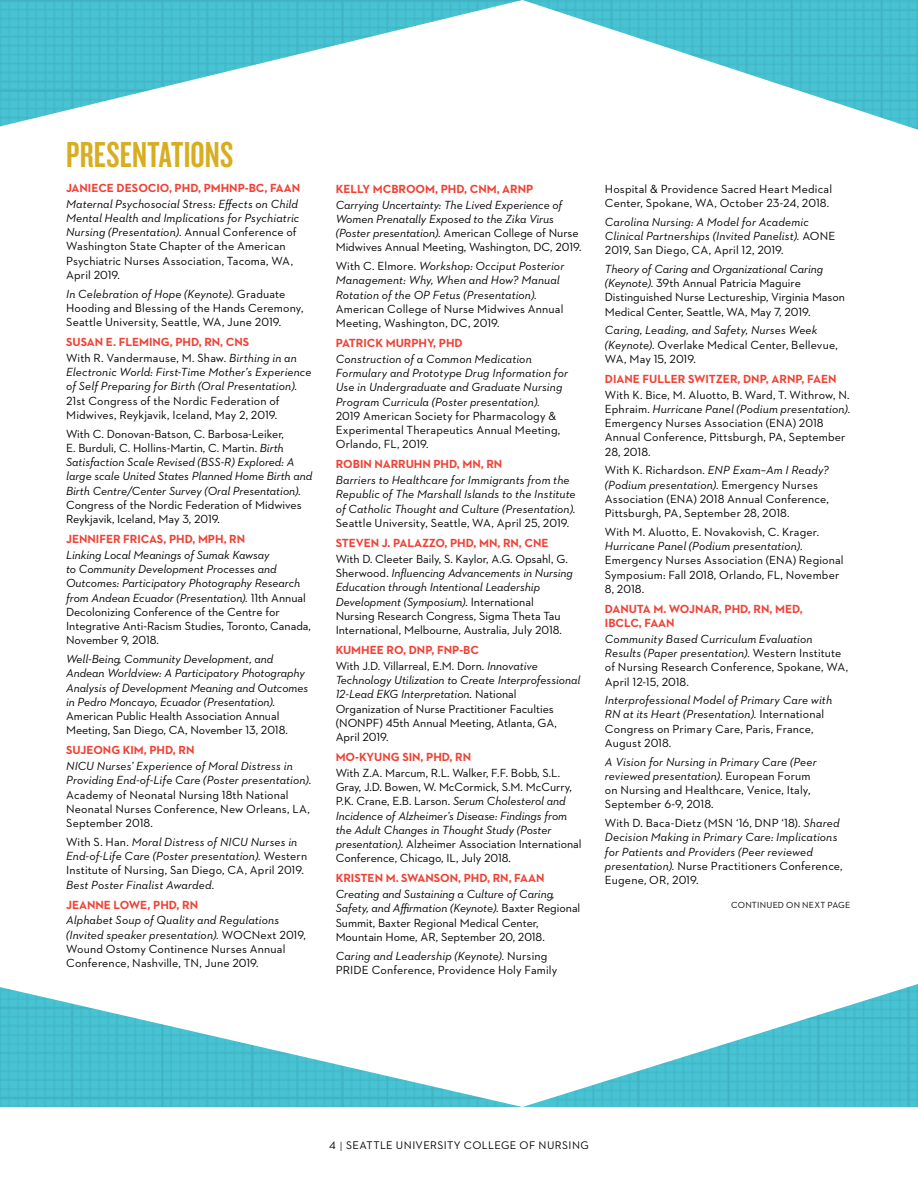
<style>
.page{position:relative;width:918px;height:1188px;background:#fff}
.page>*{position:absolute;margin:0;border:0;box-sizing:border-box;transform-origin:0 0}
.t1{font:37.5px "Knockout 48 Featherweight";letter-spacing:.005em;color:#d7ae21}
.t2{font:12px/14.2px "Neutraface 2 Text";letter-spacing:.005em;color:#000}
.t3{font:italic 12px/14.2px "Neutraface 2 Text";letter-spacing:.005em;color:#000}
.t4{font:700 12px/15.8px "Neutraface 2 Text";color:#ef4135}
.t5{font:11.25px "Neutraface 2 Text";letter-spacing:.035em;color:#000}
.t6{font:9px "Neutraface 2 Text";letter-spacing:.165em;color:#000}
.s1{font-style:normal}
.s2{font-style:italic}
.s3{font-weight:400;color:#000}
.s4{font-weight:400;font-style:italic;color:#000}
.s5{font-weight:700;color:#ef4135}
.s6{font-weight:300;font-size:13.5px}
</style>
<div class="page">
<img style="left:0;top:0;width:522px;height:126px">
<img style="left:548px;top:984px;width:370px;height:123px">
<img style="left:0;top:987px;width:521px;height:120px">
<img style="left:522px;top:0;width:396px;height:130px">
<h1 class="t1" style="left:66px;top:132px;width:169px">PRESENTATIONS</h1>
<p class="t4" style="left:66px;top:180px;width:236px">JAN IECE DESOCIO, PH D, PMHNP-BC, FAAN</p>
<p class="t3" style="left:66px;top:196px;width:235px">Maternal Psychosocial Stress: Effects on Child Mental Health and Implications for Psychiatric Nursing (Presentation). <span class="s1">Annual Conference of Washington State Chapter of the American Psychiatric N urses Association, Tacoma, WA, April 2019.</span></p>
<p class="t2" style="left:66px;top:286px;width:239px"><span class="s2">In Celebration of Hope (Keynote).</span> Graduate<br>Hooding and Blessing of the Hands Ceremony,<br>Seattle U niversity, Seattle, WA, June 2019.</p>
<p class="t4" style="left:66px;top:334px;width:232px">SUSAN E. FLEMING, PH D, RN, CNS<br><span class="s3">With R. Vandermause, M. Shaw.</span> <span class="s4">Birthing in an</span></p>
<p class="t3" style="left:66px;top:365px;width:247px">Electronic World: First-Time Mother’s Experience of Self Preparing for Birth (Oral Presentation).</p>
<p class="t2" style="left:66px;top:393px;width:215px">21st Congress of the N ordic Federation of<br>Midwives, Reykjavik, I celand, May 2, 2019.</p>
<p class="t3" style="left:66px;top:426px;width:248px"><span class="s1">With C. Donovan-Batson, C. Barbosa-Leiker,<br>E. Burduli, C. Hollins-Martin, C. Martin.</span> Birth Satisfaction Scale Revised (BSS-R) Explored: A large scale United States Planned Home Birth and Birth Centre/Center Survey (Oral Presentation).</p>
<p class="t2" style="left:66px;top:497px;width:237px">Congress of the N ordic Federation of Midwives<br>Reykjavik, I celand, May 3, 2019.</p>
<p class="t4" style="left:66px;top:531px;width:181px">JENNIFER FRICAS, PHD, MPH, RN</p>
<p class="t3" style="left:66px;top:548px;width:246px">Linking Local Meanings of Sumak Kawsay<br>to Community Development Processes and Outcomes: Participatory Photography Research from Andean Ecuador (Presentation). <span class="s1">11th Annual Decolonizing Conference of the Centre for<br>I ntegrative Anti-Racism Studies, Toronto, Canada, N ovember 9, 2018.</span></p>
<p class="t3" style="left:66px;top:652px;width:244px">Well-Being, Community Development, and Andean Worldview: A Participatory Photography Analysis of Development Meaning and Outcomes in Pedro Moncayo, Ecuador (Presentation).</p>
<p class="t2" style="left:66px;top:709px;width:223px">American Public Health Association Annual<br>Meeting, San Diego, CA, November 13, 2018.</p>
<p class="t4" style="left:66px;top:742px;width:130px">SUJEONG KIM, PH D, RN</p>
<p class="t3" style="left:66px;top:759px;width:247px">NICU Nurses’ Experience of Moral Distress in<br>Providing End-of-Life Care (Poster presentation).</p>
<p class="t2" style="left:66px;top:787px;width:245px">Academy of N eonatal N ursing 18th National<br>N eonatal N urses Conference, N ew Orleans, LA,<br>September 2018.</p>
<p class="t3" style="left:66px;top:835px;width:243px"><span class="s1">With S. Han.</span> Moral Distress of NICU Nurses in<br>End-of-Life Care (Poster presentation). <span class="s1">Western<br>I nstitute of N ursing, San Diego, CA, April 2019.</span></p>
<p class="t3" style="left:66px;top:877px;width:150px">Best Poster Finalist Awarded.</p>
<p class="t4" style="left:66px;top:897px;width:134px">JEANN E LOWE, PH D, RN</p>
<p class="t2" style="left:66px;top:913px;width:241px"><span class="s2">Alphabet Soup of Quality and Regulations (Invited speaker presentation).</span> WOCN ext 2019, Wound Ostomy Continence N urses Annual Conference, Nashville, TN , June 2019.</p>
<p class="t4" style="left:336px;top:181px;width:56px">KELLY MCBR</p>
<p class="t4" style="left:406px;top:181px;width:129px">OOM, PH D, CNM, ARNP</p>
<p class="t3" style="left:336px;top:197px;width:247px">Carrying Uncertainty: The Lived Experience of Women Prenatally Exposed to the Zika Virus (Poster presentation). <span class="s1">American College of N urse Midwives Annual Meeting, Washington, DC, 2019.</span></p>
<p class="t3" style="left:336px;top:259px;width:230px"><span class="s1">With C. Elmore.</span> Workshop: Occiput Posterior<br>Management: Why, When and How? Manual<br>Rotation of the OP Fetus (Presentation).</p>
<p class="t2" style="left:336px;top:301px;width:229px">American College of N urse Midwives Annual<br>Meeting, Washington, DC, 2019.</p>
<p class="t4" style="left:336px;top:335px;width:77px">PATRICK MURPH</p>
<p class="t4" style="left:427px;top:335px;width:37px">Y, PH D</p>
<p class="t3" style="left:336px;top:352px;width:234px">Construction of a Common Medication Formulary and Prototype Drug Information for Use in Undergraduate and Graduate Nursing Program Curricula (Poster presentation).</p>
<p class="t2" style="left:336px;top:409px;width:226px">2019 American Society for Pharmacology &amp;<br>Experimental Therapeutics Annual Meeting,<br>Orlando, FL, 2019.</p>
<p class="t4" style="left:336px;top:456px;width:168px">ROBIN NARRUHN PH D, MN, RN</p>
<p class="t3" style="left:336px;top:473px;width:242px">Barriers to Healthcare for Immigrants from the<br>Republic of The Marshall Islands to the Institute of Catholic Thought and Culture (Presentation).</p>
<p class="t2" style="left:336px;top:516px;width:235px">Seattle U niversity, Seattle, WA, April 25, 2019.</p>
<p class="t4" style="left:336px;top:535px;width:213px">STEVEN J. PALAZZO, PH D, MN, RN, CNE</p>
<p class="t2" style="left:336px;top:551px;width:239px">With D. Cleeter Baily, S. Kaylor, A.G. Opsahl, G.<br>Sherwood. <span class="s2">Influencing Advancements in Nursing Education through Intentional Leadership Development (Symposium)</span>. I nternational<br>N ursing Research Congress, Sigma Theta Tau<br>I nternational, Melbourne, Australia, July 2018.</p>
<p class="t2" style="left:336px;top:642px;width:204px;line-height:15.8px"><span class="s5">KUMHEE RO, DNP, FNP-BC<br></span>With J.D. Villarreal, E.M. Dorn. <span class="s2">Innovative</span></p>
<p class="t2" style="left:336px;top:673px;width:246px"><span class="s2">Technology Utilization to Create Interprofessional 12-Lead EKG Interpretation.</span> N ational Organization of N urse Practitioner Faculties (NON PF) 45th Annual Meeting, Atlanta, GA, April 2019.</p>
<p class="t4" style="left:336px;top:749px;width:137px">MO-KYUNG SIN, PH D, RN</p>
<p class="t2" style="left:336px;top:766px;width:247px">With Z.A. Marcum, R.L. Walker, F.F. Bobb, S.L.<br>Gray, J.D. Bowen, W. McCormick, S.M. McCurry, P.K. Crane, E .B. Larson. <span class="s2">Serum Cholesterol and Incidence of Alzheimer’s Disease: Findings from the Adult Changes in Thought Study (Poster presentation).</span> Alzheimer Association I nternational Conference, Chicago, IL, July 2018.</p>
<p class="t4" style="left:336px;top:870px;width:210px">KRISTEN M. SWANSON, PH D, RN, FAAN</p>
<p class="t2" style="left:336px;top:887px;width:246px"><span class="s2">Creating and Sustaining a Culture of Caring, Safety, and Affirmation (Keynote).</span> Baxter Regional Summit, Baxter Regional Medical Center, Mountain Home, AR, September 20, 2018.</p>
<p class="t3" style="left:336px;top:948px;width:213px">Caring and Leadership (Keynote). <span class="s1">N ursing<br>PRIDE</span></p>
<p class="t2" style="left:372px;top:963px;width:187px">Conference, Providence Holy Family</p>
<p class="t2" style="left:605px;top:181px;width:229px">Hospital &amp; Providence Sacred Heart Medical<br>Center, Spokane, WA, October 23-24, 2018.</p>
<p class="t3" style="left:605px;top:214px;width:223px">Carolina Nursing: A Model for Academic<br>Clinical Partnerships (Invited Panelist). <span class="s1">AONE<br>2019, San Diego, CA, April 12, 2019.</span></p>
<p class="t2" style="left:605px;top:261px;width:242px"><span class="s2">Theory of Caring and Organizational Caring (Keynote).</span> 39th Annual Patricia Maguire Distinguished N urse Lectureship, Virginia Mason Medical Center, Seattle, WA, May 7, 2019.</p>
<p class="t3" style="left:605px;top:323px;width:234px">Caring, Leading, and Safety, Nurses Week (Keynote). <span class="s1">Overlake Medical Center, Bellevue,<br>WA, May 15, 2019.</span></p>
<p class="t4" style="left:605px;top:371px;width:233px">DIAN E FULLER SWITZER, DNP, ARNP, FAEN</p>
<p class="t2" style="left:605px;top:387px;width:247px;text-align:justify">With K. Bice, M. Aluotto, B. Ward, T. Withrow, N .<br>Ephraim. <span class="s2">Hurricane Panel (Podium presentation).<br></span>Emergency N urses Association (ENA</p>
<p class="t2" style="left:605px;top:416px;width:242px;text-indent:188px">) 2018<br>Annual Conference, Pittsburgh, PA, September<br>28, 2018.</p>
<p class="t2" style="left:605px;top:463px;width:225px">With K. Richardson. <span class="s2">ENP Exam–Am I Ready? (Podium presentation).</span> Emergency N urses<br>Association (ENA</p>
<p class="t2" style="left:605px;top:492px;width:226px;text-indent:89px">) 2018 Annual Conference,<br>Pittsburgh, PA, September 28, 2018.</p>
<p class="t2" style="left:605px;top:524px;width:216px">With M. Aluotto, E. N ovakovish, C. Krager.</p>
<p class="t3" style="left:605px;top:539px;width:199px">Hurricane Panel (Podium presentation).</p>
<p class="t2" style="left:605px;top:553px;width:173px">Emergency N urses Association (ENA</p>
<p class="t2" style="left:605px;top:553px;width:240px;text-indent:188px">) Regional<br>Symposium: Fall 2018, Orlando, FL, November<br>8, 2018.</p>
<p class="t4" style="left:605px;top:602px;width:199px;line-height:14.1px">DAN UTA M. WOJNAR, PH D, RN, MED,<br>IBCLC, FAAN</p>
<p class="t2" style="left:605px;top:631px;width:245px"><span class="s2">Community Based Curriculum Evaluation Results (Paper presentation).</span> Western I nstitute of N ursing Research Conference, Spokane, WA, April 12-15, 2018.</p>
<p class="t3" style="left:605px;top:693px;width:229px">Interprofessional Model of Primary Care with RN at its Heart (Presentation). <span class="s1">I nternational Congress on Primary Care, Paris, France, August 2018.</span></p>
<p class="t2" style="left:605px;top:754px;width:213px"><span class="s2">A Vision for Nursing in Primary Care (Peer reviewed presentation).</span> European Forum on N ursing and Healthcare, Venice, Italy, September 6-9, 2018.</p>
<p class="t3" style="left:605px;top:816px;width:239px"><span class="s1">With D. Baca-Dietz (MSN ‘16, DN P ‘18).</span> Shared Decision Making in Primary Care: Implications for Patients and Providers (Peer reviewed presentation). <span class="s1">N urse Practitioners Conference, Eugene, OR, 2019.</span></p>
<p class="t6" style="left:731px;top:899px;width:121px">Continued on next page</p>
<p class="t5" style="left:329px;top:1138px;width:261px">4 <span class="s6">I</span> seattle university College of N ursing</p>
</div>
